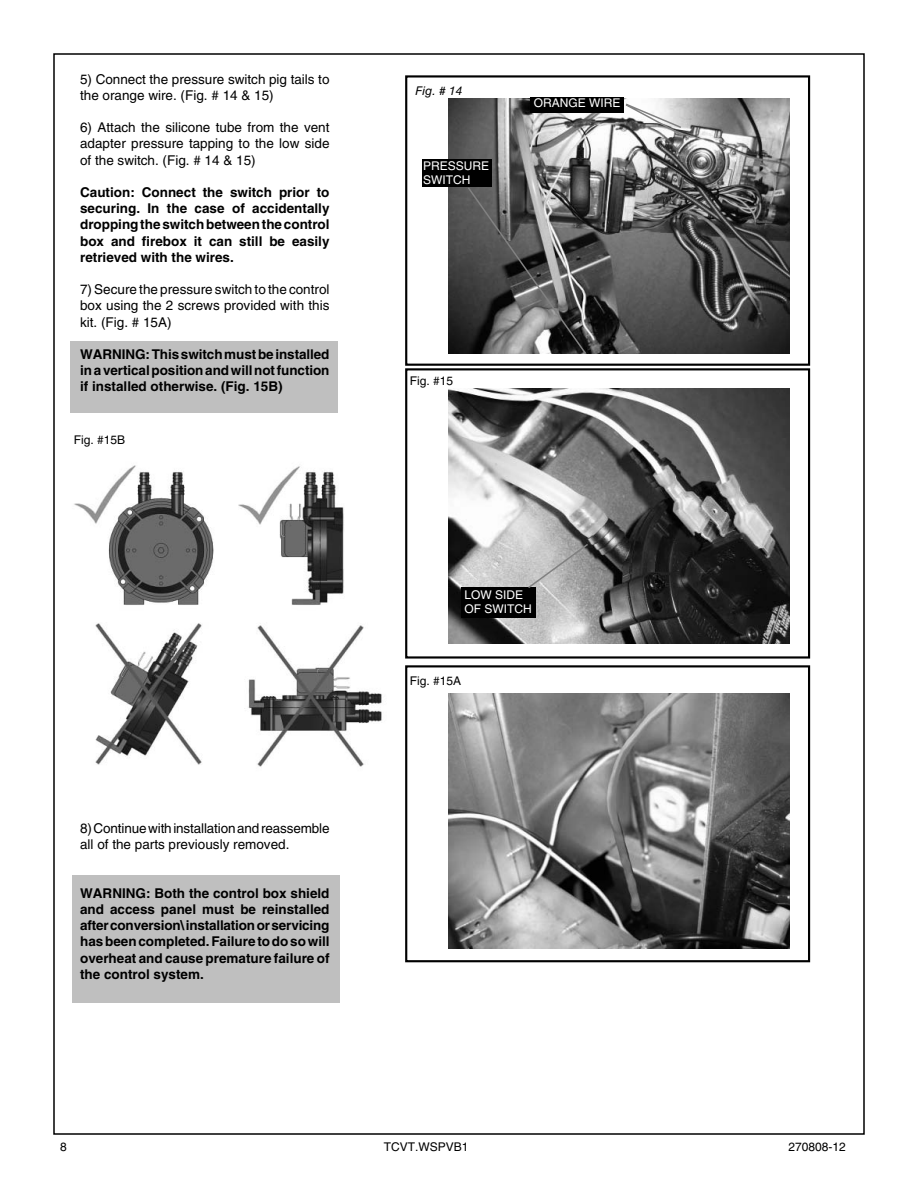
<style>
.page{position:relative;width:918px;height:1188px;background:#fff}
.page>*{position:absolute;margin:0;border:0;box-sizing:border-box;transform-origin:0 0}
.t1{font:700 13.5px/16.2px "Helvetica LT Std";color:#000;text-align:justify}
.t2{font:13.5px/16.2px "Helvetica LT Std";color:#000}
.t3{font:12px "Helvetica LT Std";color:#000}
.t4{font:12px/14.4px "Helvetica LT Std";color:#fff}
.t5{font:italic 12px "Helvetica LT Std";color:#000}
</style>
<div class="page">
<img style="left:74px;top:465px;width:308px;height:302px">
<div style="left:70px;top:341px;width:268px;height:72px;background:#bfbfbf"></div>
<div style="left:72px;top:876px;width:267px;height:127px;background:#bfbfbf"></div>
<svg style="left:405px;top:75px;width:406px;height:888px"></svg>
<div style="left:530px;top:97px;width:94px;height:15px;background:#000"></div>
<div style="left:422px;top:159px;width:70px;height:27px;background:#000"></div>
<div style="left:462px;top:587px;width:74px;height:31px;background:#000"></div>
<svg style="left:466px;top:186px;width:121px;height:169px"></svg>
<svg style="left:624px;top:102px;width:61px;height:36px"></svg>
<svg style="left:526px;top:542px;width:64px;height:48px"></svg>
<p class="t2" style="left:80px;top:72px;width:251px">5) Connect the pressure switch pig tails to the orange wire. (Fig. # 14 &amp; 15)</p>
<p class="t2" style="left:80px;top:120px;width:251px;text-align:justify">6) Attach the silicone tube from the vent adapter pressure tapping to the low side of the switch. (Fig. # 14 &amp; 15)</p>
<p class="t1" style="left:80px;top:185px;width:251px">Caution: Connect the switch prior to securing. In the case of accidentally dropping the switch between the control box and firebox it can still be easily retrieved with the wires.</p>
<p class="t2" style="left:80px;top:282px;width:251px;text-align:justify">7) Secure the pressure switch to the control box using the 2 screws provided with this kit. (Fig. # 15A)</p>
<p class="t1" style="left:80px;top:347px;width:251px">WARNING: This switch must be installed in a vertical position and will not function if installed otherwise. (Fig. 15B)</p>
<p class="t3" style="left:74px;top:436px;width:53px">Fig. #15B</p>
<p class="t2" style="left:80px;top:821px;width:251px">8) Continue with installation and reassemble all of the parts previously removed.</p>
<p class="t1" style="left:80px;top:886px;width:251px">WARNING: Both the control box shield and access panel must be reinstalled after conversion\ installation or servicing has been completed. Failure to do so will overheat and cause premature failure of the control system.</p>
<p class="t5" style="left:415px;top:86px;width:49px">Fig. # 14</p>
<p class="t4" style="left:423px;top:159px;width:68px">PRESSURE<br>SWITCH</p>
<p class="t4" style="left:534px;top:96px;width:88px">ORANGE WIRE</p>
<p class="t3" style="left:410px;top:377px;width:45px">Fig. #15</p>
<p class="t4" style="left:464px;top:588px;width:69px">LOW SIDE<br>OF SWITCH</p>
<p class="t3" style="left:410px;top:677px;width:53px">Fig. #15A</p>
<p class="t3" style="left:60px;top:1142px;width:8px">8</p>
<p class="t3" style="left:384px;top:1142px;width:86px">TCVT.WSPVB1</p>
<p class="t3" style="left:789px;top:1142px;width:59px">270808-12</p>
</div>
